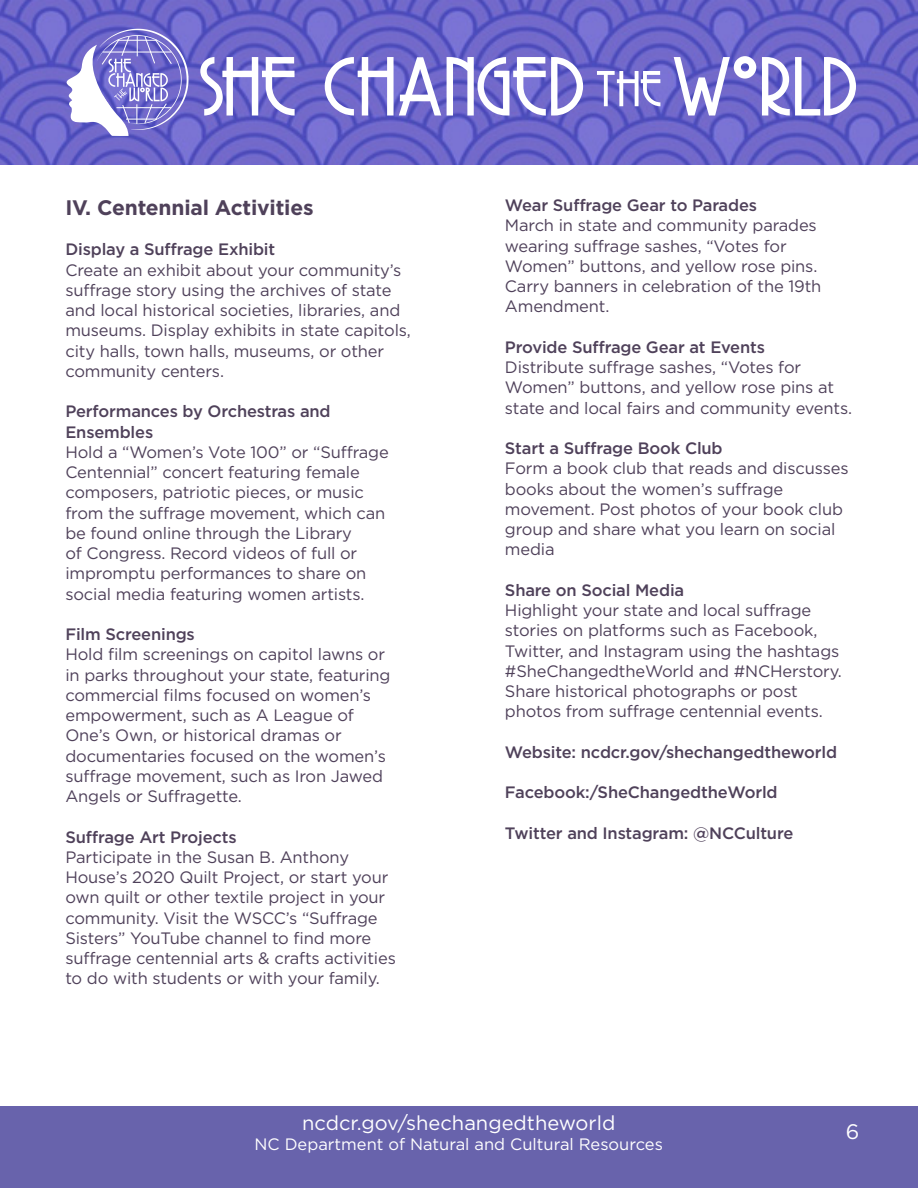
<style>
.page{position:relative;width:918px;height:1188px;background:#fff}
.page>*{position:absolute;margin:0;border:0;box-sizing:border-box;transform-origin:0 0}
.t1{font:700 21px "Gotham";letter-spacing:-.01em;color:#4f415a}
.t2{font:21px "Gotham";color:#fff}
.t3{font:20.1px "Gotham";color:#fff}
.t4{font:16.5px/20.2px "Gotham";letter-spacing:-.01em;color:#4f415a}
.t5{font:500 16.5px/20.2px "Gotham";letter-spacing:-.01em;color:#4f415a}
.t6{font:16.5px "Gotham";color:#fff}
</style>
<div class="page">
<img style="left:0;top:0;width:918px;height:165px">
<svg style="left:200px;top:56px;width:656px;height:60px"></svg>
<svg style="left:65px;top:29px;width:124px;height:107px"></svg>
<div style="left:0;top:1107px;width:918px;height:81px;background:#6863ac"></div>
<p class="t1" style="left:65px;top:194px;width:250px">IV. Centennial Activities</p>
<p class="t5" style="left:65px;top:239px;width:211px">Display a Suffrage Exhibit</p>
<p class="t4" style="left:65px;top:259px;width:347px">Create an exhibit about your community’s suffrage story using the archives of state and local historical societies, libraries, and museums. Display exhibits in state capitols, city halls, town halls, museums, or other community centers.</p>
<p class="t5" style="left:65px;top:401px;width:267px">Performances by Orchestras and<br>Ensembles</p>
<p class="t4" style="left:65px;top:442px;width:325px">Hold a “Women’s Vote 100” or “Suffrage Centennial” concert featuring female composers, patriotic pieces, or music from the suffrage movement, which can be found online through the Library<br>of Congress. Record videos of full or impromptu performances to share on social media featuring women artists.</p>
<p class="t5" style="left:65px;top:624px;width:131px">Film Screenings</p>
<p class="t4" style="left:65px;top:644px;width:327px">Hold film screenings on capitol lawns or in parks throughout your state, featuring commercial films focused on women’s empowerment, such as A League of One’s Own, or historical dramas or documentaries focused on the women’s suffrage movement, such as Iron Jawed Angels or Suffragette.</p>
<p class="t5" style="left:65px;top:826px;width:173px">Suffrage Art Projects</p>
<p class="t4" style="left:65px;top:847px;width:332px">Participate in the Susan B. Anthony House’s 2020 Quilt Project, or start your own quilt or other textile project in your community. Visit the WSCC’s “Suffrage Sisters” YouTube channel to find more suffrage centennial arts &amp; crafts activities to do with students or with your family.</p>
<p class="t5" style="left:505px;top:195px;width:254px">Wear Suffrage Gear to Parades</p>
<p class="t4" style="left:505px;top:215px;width:318px">March in state and community parades wearing suffrage sashes, “Votes for<br>Women” buttons, and yellow rose pins.<br>Carry banners in celebration of the 19th<br>Amendment.</p>
<p class="t5" style="left:505px;top:337px;width:261px">Provide Suffrage Gear at Events</p>
<p class="t4" style="left:505px;top:357px;width:349px">Distribute suffrage sashes, “Votes for<br>Women” buttons, and yellow rose pins at state and local fairs and community events.</p>
<p class="t5" style="left:505px;top:438px;width:219px">Start a Suffrage Book Club</p>
<p class="t4" style="left:505px;top:458px;width:345px">Form a book club that reads and discusses books about the women’s suffrage movement. Post photos of your book club group and share what you learn on social media</p>
<p class="t5" style="left:505px;top:580px;width:181px">Share on Social Media</p>
<p class="t4" style="left:505px;top:600px;width:338px">Highlight your state and local suffrage stories on platforms such as Facebook, Twitter, and Instagram using the hashtags #SheChangedtheWorld and #NCHerstory.<br>Share historical photographs or post photos from suffrage centennial events.</p>
<p class="t5" style="left:505px;top:742px;width:334px">Website: ncdcr.gov/shechangedtheworld</p>
<p class="t5" style="left:505px;top:782px;width:274px">Facebook:/SheChangedtheWorld</p>
<p class="t5" style="left:505px;top:823px;width:290px">Twitter and Instagram: @NCCulture</p>
<p class="t3" style="left:302px;top:1110px;width:315px">ncdcr.gov/shechangedtheworld</p>
<p class="t6" style="left:255px;top:1133px;width:410px">NC Department of Natural and Cultural Resources</p>
<p class="t2" style="left:846px;top:1118px;width:15px">6</p>
</div>
